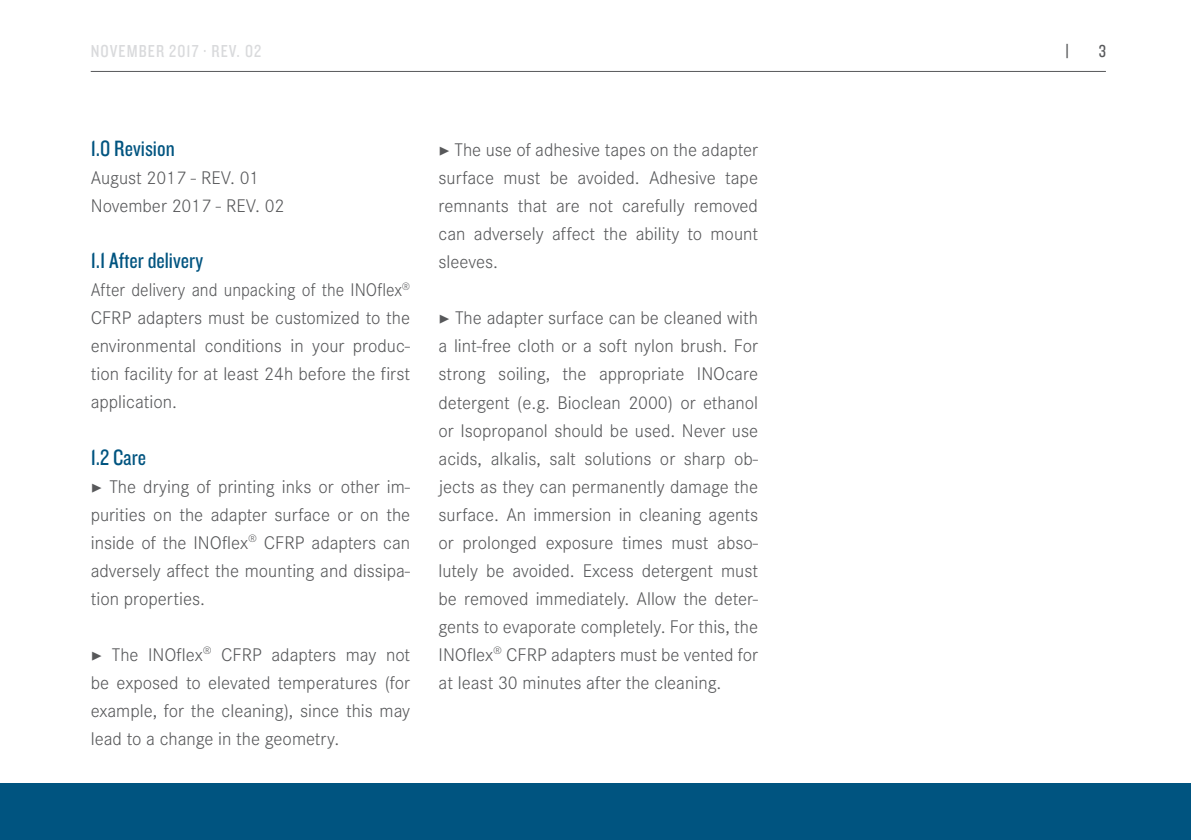
<style>
.page{position:relative;width:1191px;height:840px;background:#fff}
.page>*{position:absolute;margin:0;border:0;box-sizing:border-box;transform-origin:0 0}
.t1{font:23px "Knockout 29 Junior Ltweight";color:#005480}
.t2{font:300 19px/28px "Corporate S";color:#57585a;text-align:justify}
.t3{font:300 19px/28px "Corporate S";color:#57585a;text-align:justify;scale:.94 1}
.t4{font:18px "Knockout 29 Junior Ltweight";letter-spacing:.06em;color:#d9dadc}
.t5{font:18px "Knockout 30 Junior Welterwt";color:#57585a}
.t6{font:18px "Knockout 29 Junior Ltweight";color:#57585a}
.s1{font-family:"Minion Pro";font-weight:400}
</style>
<div class="page">
<div style="left:0;top:782px;width:1191px;height:57px;background:#005480"></div>
<hr style="left:91px;top:71px;width:1015px;height:1px;background:#57585a">
<p class="t4" style="left:91px;top:39px;width:172px">NOVEMBER 2017 · REV. 02</p>
<p class="t5" style="left:1065px;top:39px;width:5px">|</p>
<p class="t6" style="left:1098px;top:39px;width:9px">3</p>
<p class="t1" style="left:91px;top:134px;width:86px">1.0 Revision</p>
<p class="t2" style="left:91px;top:163px;width:195px">August 2017 - REV. 01<br>November 2017 - REV. 02</p>
<p class="t1" style="left:91px;top:246px;width:114px">1.1 After delivery</p>
<p class="t3" style="left:91px;top:275px;width:341px">After delivery and unpacking of the INOflex<sup>® </sup>CFRP adapters must be customized to the environmental conditions in your produc&shy;tion facility for at least 24h before the first application.</p>
<p class="t1" style="left:91px;top:442px;width:57px">1.2 Care</p>
<p class="t2" style="left:91px;top:471px;width:321px"><span class="s1">▶</span> The drying of printing inks or other im&shy;purities on the adapter surface or on the inside of the INOflex<sup>®</sup> CFRP adapters can adversely affect the mounting and dissipa&shy;tion properties.</p>
<p class="t2" style="left:91px;top:639px;width:321px"><span class="s1">▶</span> The INOflex<sup>®</sup> CFRP adapters may not be exposed to elevated temperatures (for example, for the cleaning), since this may lead to a change in the geometry.</p>
<p class="t2" style="left:438px;top:135px;width:321px"><span class="s1">▶</span> The use of adhesive tapes on the adapter surface must be avoided. Adhesive tape remnants that are not carefully removed can adversely affect the ability to mount sleeves.</p>
<p class="t2" style="left:438px;top:303px;width:321px"><span class="s1">▶</span> The adapter surface can be cleaned with a lint-free cloth or a soft nylon brush. For strong soiling, the appropriate INOcare detergent (e.g. Bioclean 2000) or ethanol or Isopropanol should be used. Never use acids, alkalis, salt solutions or sharp ob&shy;jects as they can permanently damage the surface. An immersion in cleaning agents or prolonged exposure times must abso&shy;lutely be avoided. Excess detergent must be removed immediately. Allow the deter&shy;gents to evaporate completely. For this, the INOflex<sup>®</sup> CFRP adapters must be vented for at least 30 minutes after the cleaning.</p>
</div>
